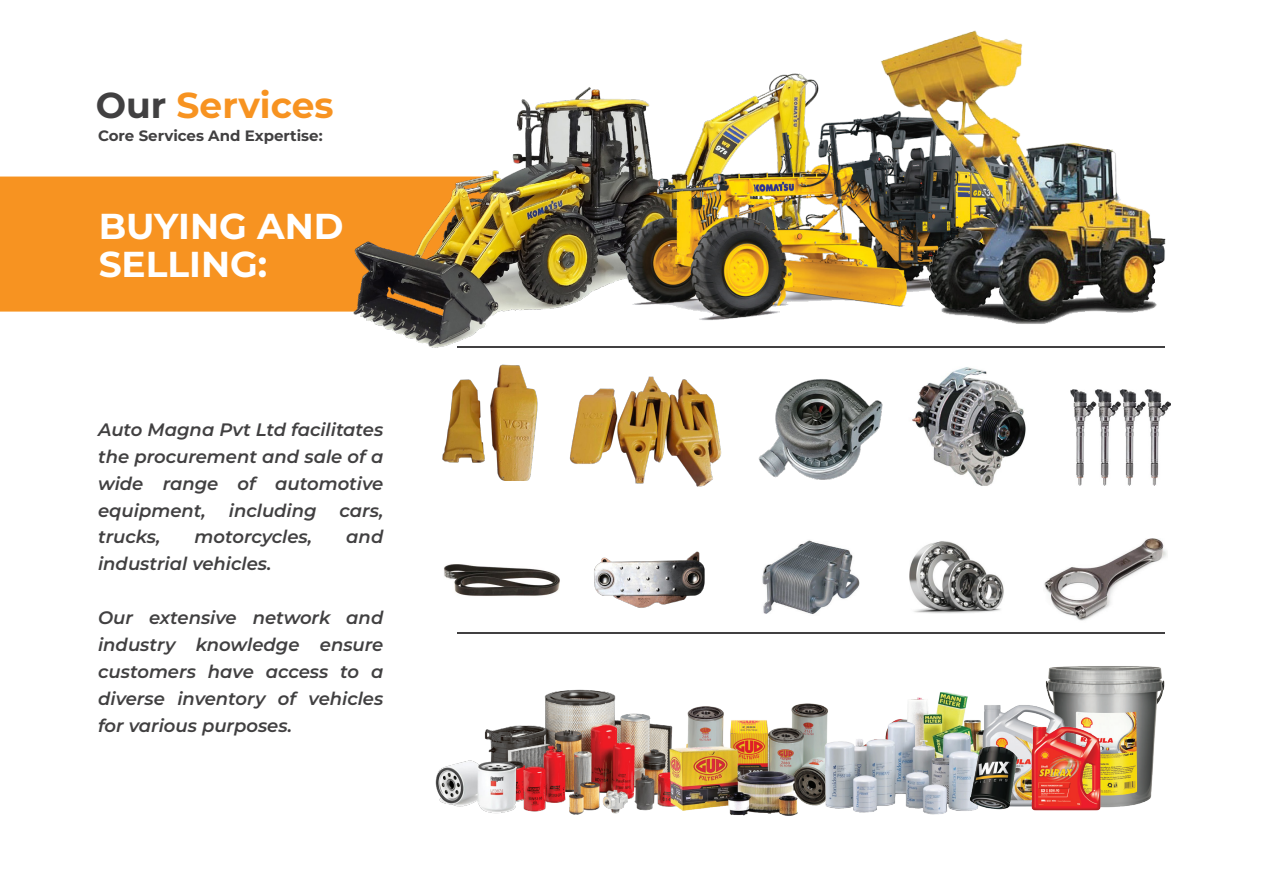
<style>
.page{position:relative;width:1263px;height:893px;background:#fff}
.page>*{position:absolute;margin:0;border:0;box-sizing:border-box;transform-origin:0 0}
.t1{font:700 36px/37.5px "Montserrat";color:#fff}
.t2{font:700 36px "Montserrat";color:#f79321}
.t3{font:italic 600 18px/26.8px "Montserrat";color:#414041;text-align:justify}
.t4{font:700 15px "Montserrat";color:#414041}
.s1{color:#414041}
</style>
<div class="page">
<img style="left:1044px;top:539px;width:123px;height:82px">
<img style="left:444px;top:564px;width:116px;height:32px">
<div style="left:0;top:177px;width:348px;height:135px;background:#f79321"></div>
<hr style="left:457px;top:346px;width:708px;height:2px;background:#414041">
<hr style="left:457px;top:632px;width:708px;height:2px;background:#414041">
<img style="left:348px;top:73px;width:471px;height:275px">
<img style="left:623px;top:107px;width:253px;height:220px">
<img style="left:876px;top:30px;width:290px;height:294px">
<img style="left:893px;top:692px;width:76px;height:30px">
<img style="left:688px;top:703px;width:140px;height:103px">
<img style="left:484px;top:689px;width:204px;height:126px">
<img style="left:1045px;top:666px;width:120px;height:142px">
<img style="left:969px;top:703px;width:110px;height:104px">
<img style="left:664px;top:715px;width:139px;height:101px">
<img style="left:821px;top:722px;width:165px;height:93px">
<img style="left:1021px;top:727px;width:89px;height:84px">
<img style="left:969px;top:746px;width:49px;height:63px">
<img style="left:435px;top:757px;width:84px;height:58px">
<img style="left:758px;top:379px;width:125px;height:101px">
<img style="left:1070px;top:389px;width:100px;height:97px">
<img style="left:912px;top:367px;width:114px;height:119px">
<img style="left:909px;top:541px;width:95px;height:72px">
<img style="left:594px;top:551px;width:111px;height:57px">
<img style="left:762px;top:540px;width:97px;height:74px">
<img style="left:569px;top:376px;width:153px;height:110px">
<img style="left:442px;top:364px;width:96px;height:116px">
<h1 class="t2" style="left:96px;top:81px;width:239px"><span class="s1">Our</span> Services</h1>
<p class="t4" style="left:98px;top:126px;width:226px">Core Services And Expertise:</p>
<h1 class="t1" style="left:99px;top:207px;width:246px">BUYING AND<br>SELLING:</h1>
<p class="t3" style="left:98px;top:416px;width:287px">Auto Magna Pvt Ltd facilitates the procurement and sale of a wide range of automotive equipment,</p>
<p class="t3" style="left:229px;top:496px;width:89px">including</p>
<p class="t3" style="left:339px;top:496px;width:45px">cars,</p>
<p class="t3" style="left:98px;top:523px;width:64px">trucks,</p>
<p class="t3" style="left:195px;top:523px;width:119px">motorcycles,</p>
<p class="t3" style="left:346px;top:523px;width:39px">and</p>
<p class="t3" style="left:98px;top:550px;width:175px">industrial vehicles.</p>
<p class="t3" style="left:98px;top:604px;width:287px">Our extensive network and industry knowledge ensure customers have access to a diverse inventory of vehicles for various purposes.</p>
</div>
